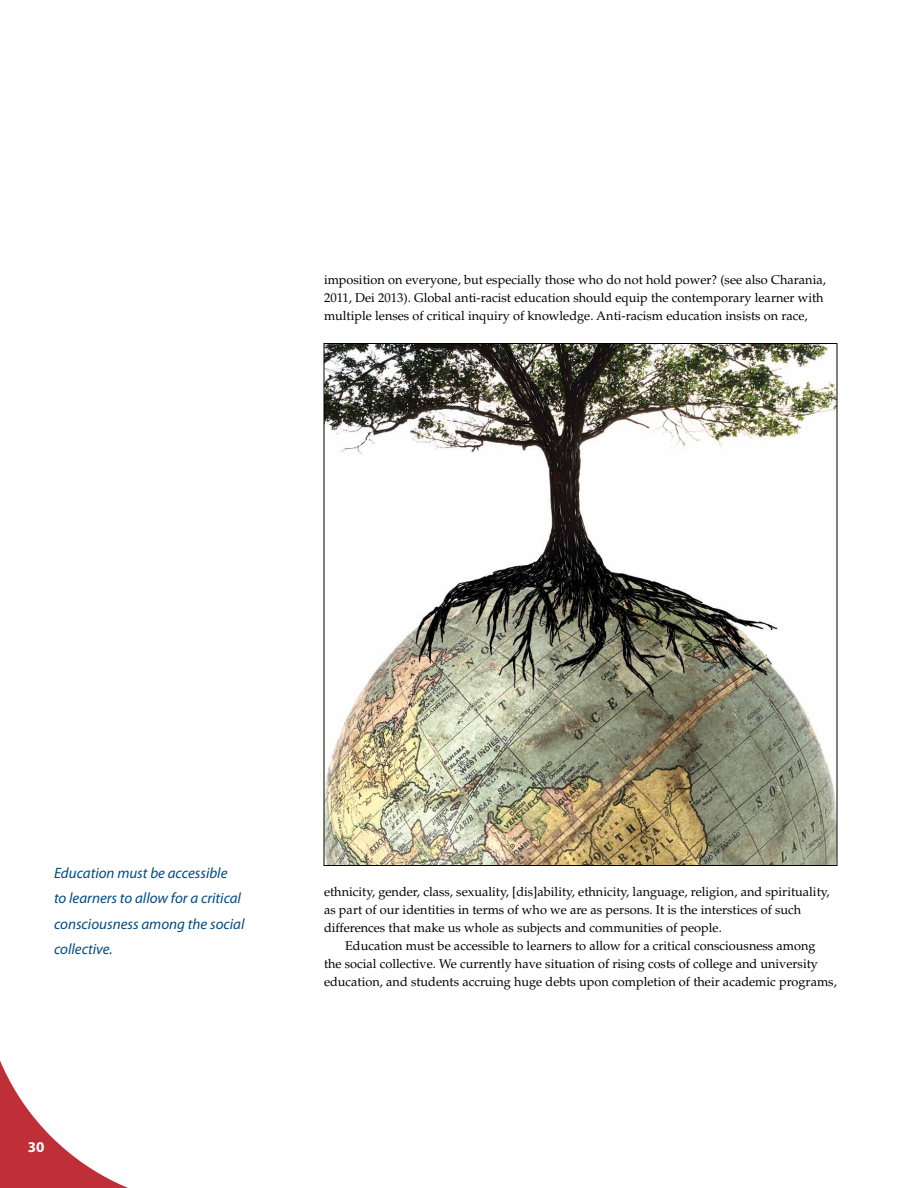
<style>
.page{position:relative;width:918px;height:1188px;background:#fff}
.page>*{position:absolute;margin:0;border:0;box-sizing:border-box;transform-origin:0 0}
.t1{font:italic 15px/25.5px "Myriad Pro";color:#004b85}
.t2{font:700 15px "Myriad Pro";color:#fff}
.t3{font:12.75px/18px "Palatino";color:#000}
</style>
<div class="page">
<svg style="left:0;top:1061px;width:128px;height:127px"></svg>
<img style="left:326px;top:345px;width:509px;height:519px">
<p class="t3" style="left:324px;top:270px;width:503px">imposition on everyone, but especially those who do not hold power? (see also Charania,<br>2011, Dei 2013). Global anti-racist education should equip the contemporary learner with multiple lenses of critical inquiry of knowledge. Anti-racism education insists on race,</p>
<p class="t1" style="left:54px;top:859px;width:192px">Education must be accessible<br>to learners to allow for a critical consciousness among the social collective.</p>
<p class="t2" style="left:28px;top:1137px;width:18px">30</p>
<p class="t3" style="left:324px;top:882px;width:507px">ethnicity, gender, class, sexuality, [dis]ability, ethnicity, language, religion, and spirituality, as part of our identities in terms of who we are as persons. It is the interstices of such differences that make us whole as subjects and communities of people.</p>
<p class="t3" style="left:324px;top:936px;width:514px;text-indent:21px">Education must be accessible to learners to allow for a critical consciousness among<br>the social collective. We currently have situation of rising costs of college and university education, and students accruing huge debts upon completion of their academic programs,</p>
</div>
